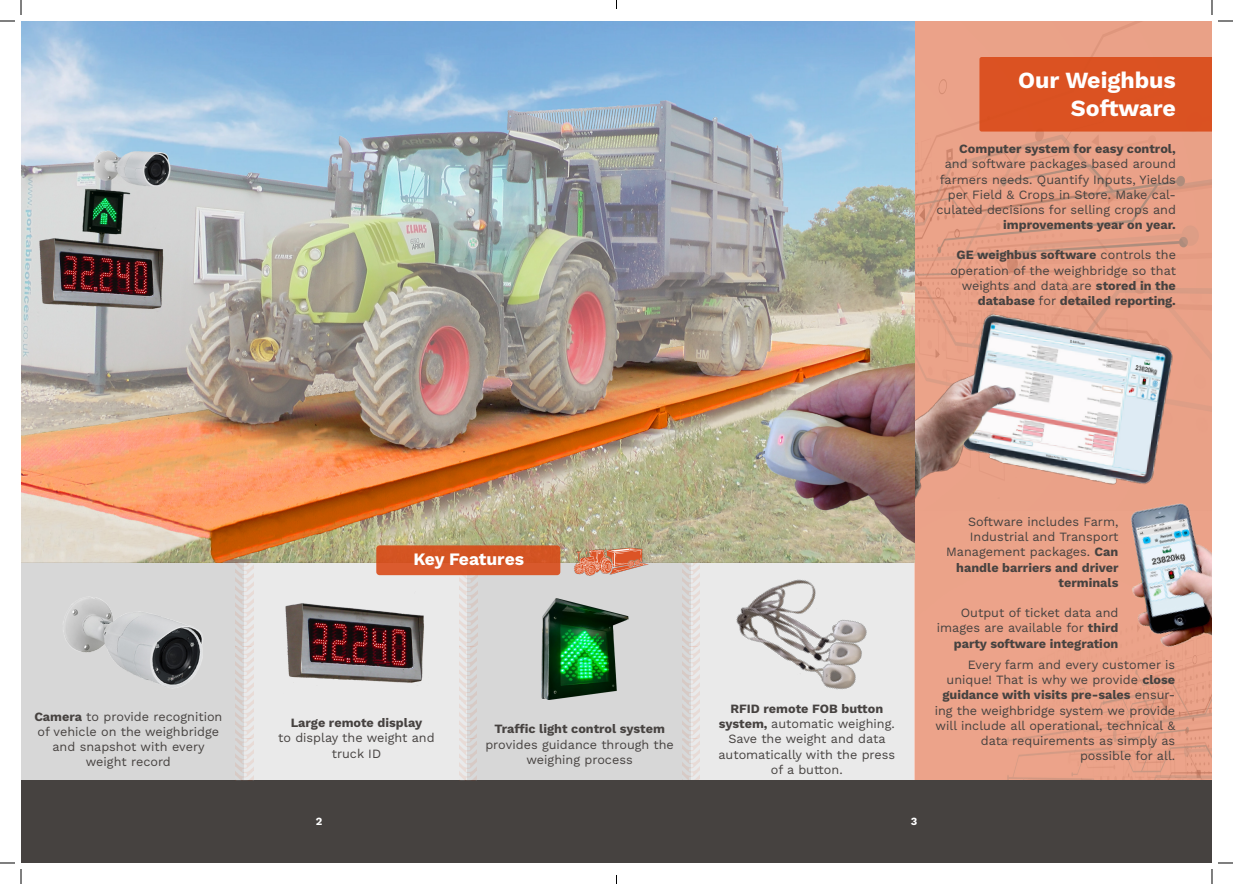
<style>
.page{position:relative;width:1233px;height:884px;background:#fff}
.page>*{position:absolute;margin:0;border:0;box-sizing:border-box;transform-origin:0 0}
.t1{font:700 23.1px "Work Sans";color:#fff}
.t2{font:700 17.5px "Work Sans";letter-spacing:-.005em;color:#fff}
.t3{font:12.6px/15.2px "Work Sans";color:#464240;text-align:right}
.t4{font:700 12.6px "Work Sans";color:#464240}
.t5{font:700 11px "Work Sans";color:#fff}
.s1{font-weight:700}
</style>
<div class="page">
<svg style="left:914px;top:21px;width:298px;height:760px;background:#e7a087"></svg>
<img style="left:906px;top:239px;width:306px;height:330px">
<img style="left:21px;top:21px;width:893px;height:541px">
<div style="left:21px;top:563px;width:893px;height:218px;background:#eaeaea"></div>
<div style="left:21px;top:781px;width:595px;height:82px;background:#464240"></div>
<div style="left:468px;top:563px;width:223px;height:218px;background:#d7d7d7"></div>
<img style="left:682px;top:563px;width:17px;height:218px">
<div style="left:616px;top:781px;width:596px;height:82px;background:#464240"></div>
<div style="left:21px;top:563px;width:223px;height:218px;background:#d7d7d7"></div>
<img style="left:63px;top:597px;width:140px;height:88px">
<img style="left:285px;top:603px;width:139px;height:80px">
<img style="left:707px;top:534px;width:199px;height:156px">
<div style="left:979px;top:57px;width:233px;height:75px;background:#db5222"></div>
<img style="left:541px;top:598px;width:88px;height:102px">
<img style="left:1023px;top:473px;width:189px;height:217px">
<img style="left:460px;top:575px;width:17px;height:206px">
<img style="left:236px;top:563px;width:17px;height:218px">
<div style="left:376px;top:545px;width:184px;height:30px;background:#d55523;border-radius:3px"></div>
<img style="left:572px;top:538px;width:77px;height:38px">
<svg style="left:1218px;top:20px;width:15px;height:2px"></svg>
<svg style="left:1218px;top:862px;width:15px;height:2px"></svg>
<svg style="left:0;top:0;width:22px;height:22px"></svg>
<svg style="left:0;top:862px;width:22px;height:22px"></svg>
<svg style="left:1211px;top:0;width:1px;height:15px"></svg>
<svg style="left:1211px;top:869px;width:1px;height:15px"></svg>
<p class="t1" style="left:1018px;top:63px;width:159px">Our Weighbus</p>
<p class="t1" style="left:1071px;top:91px;width:106px">Software</p>
<p class="t3" style="left:936px;top:141px;width:241px"><span class="s1">Computer system for easy control, </span>and software packages based around farmers needs. Quantify Inputs, Yields per Field &amp; Crops in Store. Make cal&shy;culated decisions for selling crops and <span class="s1">improvements year on year.</span></p>
<p class="t3" style="left:950px;top:247px;width:227px"><span class="s1">GE weighbus software</span> controls the operation of the weighbridge so that weights and data are <span class="s1">stored in the database</span> for <span class="s1">detailed reporting.</span></p>
<p class="t2" style="left:413px;top:546px;width:112px">Key Features</p>
<p class="t3" style="left:34px;top:708px;width:190px;text-align:center"><span class="s1">Camera</span> to provide recognition of vehicle on the weighbridge and snapshot with every weight record</p>
<p class="t4" style="left:291px;top:713px;width:133px">Large remote display</p>
<p class="t3" style="left:278px;top:730px;width:158px;text-align:center">to display the weight and truck ID</p>
<p class="t4" style="left:494px;top:719px;width:172px">Traffic light control system</p>
<p class="t3" style="left:485px;top:736px;width:190px;text-align:center">provides guidance through the weighing process</p>
<p class="t3" style="left:718px;top:701px;width:178px;text-align:center"><span class="s1">RFID remote FOB button system,</span> automatic weighing.<br>Save the weight and data automatically with the press of a button.</p>
<p class="t5" style="left:316px;top:813px;width:8px">2</p>
<p class="t5" style="left:910px;top:813px;width:8px">3</p>
<p class="t3" style="left:946px;top:514px;width:174px">Software includes Farm,<br>Industrial and Transport<br>Management packages. <span class="s1">Can handle barriers and driver terminals</span></p>
<p class="t3" style="left:937px;top:605px;width:183px">Output of ticket data and images are available for <span class="s1">third party software integration</span></p>
<p class="t3" style="left:934px;top:657px;width:242px">Every farm and every customer is unique! That is why we provide <span class="s1">close guidance with visits pre-sales</span> ensur&shy;ing the weighbridge system we provide will include all operational, technical &amp; data requirements as simply as possible for all.</p>
</div>
